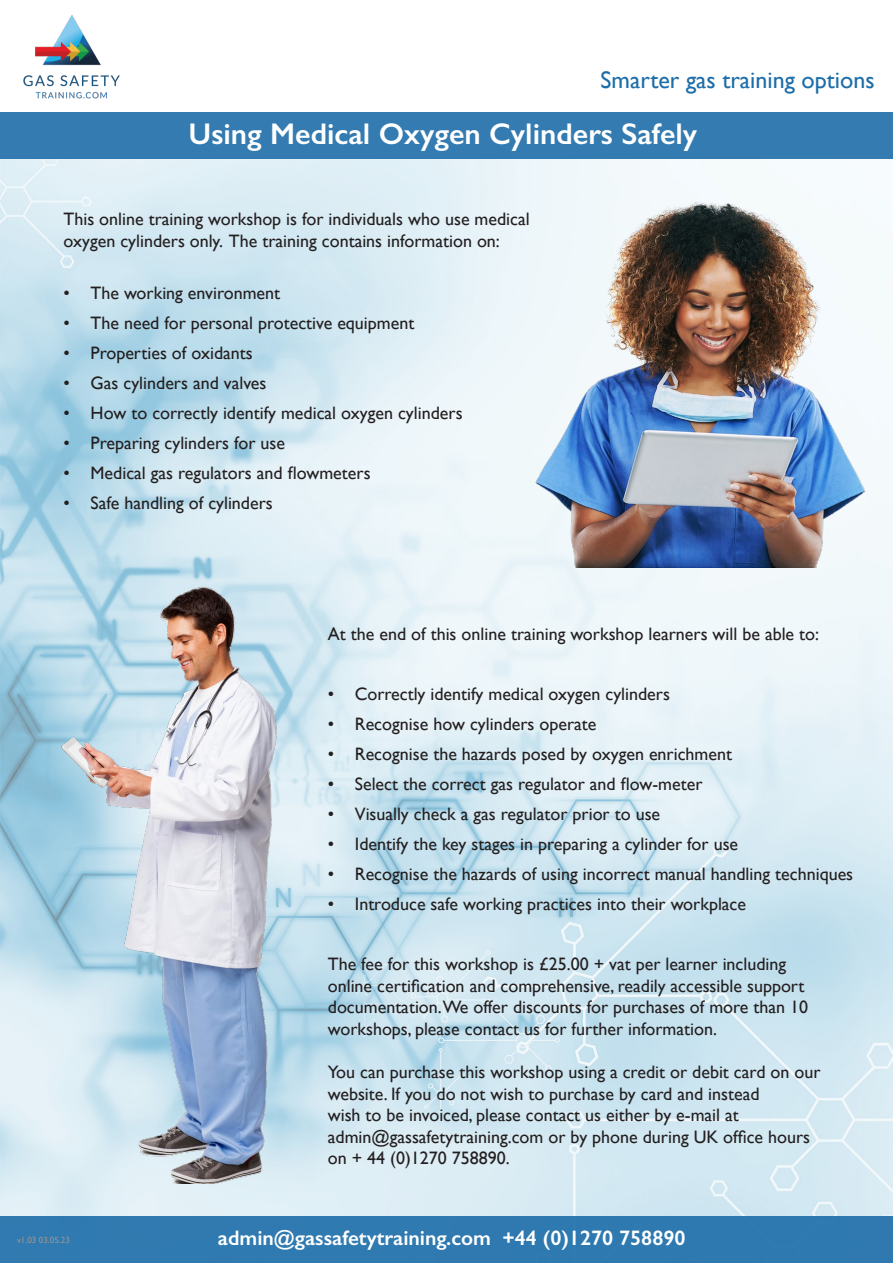
<style>
.page{position:relative;width:893px;height:1263px;background:#fff}
.page>*{position:absolute;margin:0;border:0;box-sizing:border-box;transform-origin:0 0}
.t1{font:600 30px "Gill Sans";color:#fff}
.t2{font:24px "Gill Sans";color:#1c6da9}
.t3{font:600 21px "Gill Sans";color:#fff}
.t4{font:18px/21.6px "Gill Sans";color:#231f20}
.t5{font:9px "Gill Sans";color:#939598}
</style>
<div class="page">
<img style="left:0;top:158px;width:893px;height:1058px">
<div style="left:0;top:112px;width:893px;height:46px;background:#337bb1"></div>
<img style="left:23px;top:15px;width:97px;height:84px">
<div style="left:0;top:1216px;width:893px;height:47px;background:#2f79b0"></div>
<img style="left:518px;top:182px;width:375px;height:386px">
<img style="left:51px;top:581px;width:236px;height:603px">
<p class="t2" style="left:601px;top:66px;width:275px">Smarter gas training options</p>
<p class="t1" style="left:189px;top:116px;width:510px">Using Medical Oxygen Cylinders Safely</p>
<p class="t4" style="left:64px;top:208px;width:468px">This online training workshop is for individuals who use medical oxygen cylinders only. The training contains information on:</p>
<p class="t4" style="left:64px;top:282px;width:218px">• The working environment</p>
<p class="t4" style="left:64px;top:312px;width:352px">• The need for personal protective equipment</p>
<p class="t4" style="left:64px;top:342px;width:191px">• Properties of oxidants</p>
<p class="t4" style="left:64px;top:372px;width:204px">• Gas cylinders and valves</p>
<p class="t4" style="left:64px;top:402px;width:401px">• How to correctly identify medical oxygen cylinders</p>
<p class="t4" style="left:64px;top:432px;width:223px">• Preparing cylinders for use</p>
<p class="t4" style="left:64px;top:462px;width:309px">• Medical gas regulators and flowmeters</p>
<p class="t4" style="left:64px;top:492px;width:211px">• Safe handling of cylinders</p>
<p class="t4" style="left:328px;top:623px;width:493px">At the end of this online training workshop learners will be able to:</p>
<p class="t4" style="left:328px;top:683px;width:344px">• Correctly identify medical oxygen cylinders</p>
<p class="t4" style="left:328px;top:713px;width:270px">• Recognise how cylinders operate</p>
<p class="t4" style="left:328px;top:743px;width:406px">• Recognise the hazards posed by oxygen enrichment</p>
<p class="t4" style="left:328px;top:773px;width:376px">• Select the correct gas regulator and flow-meter</p>
<p class="t4" style="left:328px;top:803px;width:334px">• Visually check a gas regulator prior to use</p>
<p class="t4" style="left:328px;top:833px;width:412px">• Identify the key stages in preparing a cylinder for use</p>
<p class="t4" style="left:328px;top:863px;width:527px">• Recognise the hazards of using incorrect manual handling techniques</p>
<p class="t4" style="left:328px;top:893px;width:420px">• Introduce safe working practices into their workplace</p>
<p class="t4" style="left:328px;top:953px;width:460px">The fee for this workshop is £25.00 + vat per learner including</p>
<p class="t4" style="left:328px;top:974px;width:478px">online certification and comprehensive, readily accessible support</p>
<p class="t4" style="left:328px;top:996px;width:482px">documentation.We offer discounts for purchases of more than 10</p>
<p class="t4" style="left:328px;top:1018px;width:391px">workshops, please contact us for further information.</p>
<p class="t4" style="left:328px;top:1061px;width:494px">You can purchase this workshop using a credit or debit card on our website. If you do not wish to purchase by card and instead</p>
<p class="t4" style="left:328px;top:1104px;width:412px">wish to be invoiced, please contact us either by e-mail at</p>
<p class="t4" style="left:328px;top:1126px;width:484px">admin@gassafetytraining.com or by phone during UK office hours</p>
<p class="t4" style="left:328px;top:1147px;width:184px">on + 44 (0)1270 758890.</p>
<p class="t5" style="left:17px;top:1234px;width:54px">v1.03 03.05.23</p>
<p class="t3" style="left:218px;top:1225px;width:469px">admin@gassafetytraining.com +44 (0)1270 758890</p>
</div>
